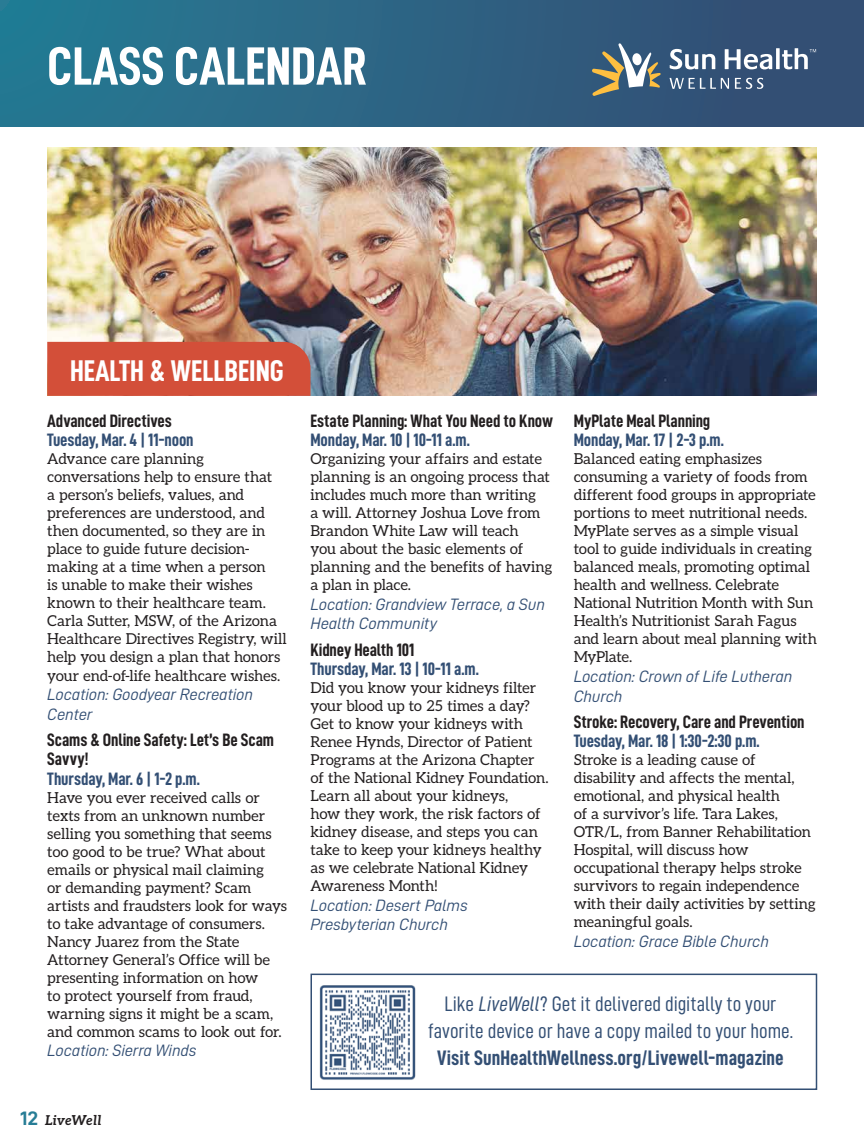
<style>
.page{position:relative;width:864px;height:1148px;background:#fff}
.page>*{position:absolute;margin:0;border:0;box-sizing:border-box;transform-origin:0 0}
.t1{font:54px "D DIN Condensed Bold";color:#fff}
.Class_Category{font:30px "D DIN Condensed Bold";color:#fff}
.t2{font:21px/27px "D DIN Condensed";color:#334f74;text-align:center}
.Class_Description{font:18px/19.5px "D DIN Condensed Bold";letter-spacing:-.01em;color:#231f20}
.Class_Description-2{font:18px/19.5px "D DIN Condensed Bold";letter-spacing:-.01em;color:#334f74}
.Class_Description-3{font:16.5px/19.5px "D DIN Italic";letter-spacing:-.01em;color:#334f74}
.Class_Description-4{font:15px/18px "Aleo";letter-spacing:-.005em;color:#231f20}
.t3{font:italic 700 13.5px "Aleo";color:#231f20}
.s1{color:#231f20}
.s2{color:#334f74}
.s3{font-family:"D DIN Exp Bold";font-weight:400;font-style:normal;font-size:19.5px;color:#277d96}
.s4{font-style:italic}
.s5{font-family:"D DIN Condensed Bold"}
</style>
<div class="page">
<img style="left:47px;top:148px;width:769px;height:248px">
<div style="left:47px;top:342px;width:263px;height:54px;background:#d34f39"></div>
<div style="left:310px;top:973px;width:507px;height:117px;border:2px solid #334f74"></div>
<img style="left:320px;top:975px;width:96px;height:105px">
<div style="left:0;top:0;width:864px;height:126px;background:linear-gradient(to right,#257b94,#354a71)"></div>
<svg style="left:670px;top:78px;width:59px;height:11px"></svg>
<svg style="left:735px;top:78px;width:28px;height:11px"></svg>
<svg style="left:592px;top:43px;width:69px;height:53px;background:#748284"></svg>
<svg style="left:670px;top:49px;width:45px;height:20px"></svg>
<svg style="left:725px;top:49px;width:47px;height:20px"></svg>
<svg style="left:776px;top:48px;width:4px;height:21px"></svg>
<svg style="left:782px;top:48px;width:34px;height:21px"></svg>
<p class="t1" style="left:47px;top:36px;width:321px">CLASS CALENDAR</p>
<p class="Class_Category" style="left:70px;top:354px;width:215px">HEALTH &amp; WELLBEING</p>
<p class="Class_Description-2" style="left:47px;top:410px;width:148px"><span class="s1">Advanced Directives<br></span>Tuesday, Mar. 4 | 11-noon</p>
<p class="Class_Description-4" style="left:47px;top:449px;width:241px">Advance care planning conversations help to ensure that<br>a person’s beliefs, values, and preferences are understood, and then documented, so they are in place to guide future decision&shy;making at a time when a person<br>is unable to make their wishes known to their healthcare team.<br>Carla Sutter, MSW, of the Arizona<br>Healthcare Directives Registry, will help you design a plan that honors your end-of-life healthcare wishes.</p>
<p class="Class_Description-3" style="left:47px;top:684px;width:207px">Location: Goodyear Recreation<br>Center</p>
<p class="Class_Description" style="left:47px;top:729px;width:228px">Scams &amp; Online Safety: Let’s Be Scam<br>Savvy!<br><span class="s2">Thursday, Mar. 6 | 1-2 p.m.</span></p>
<p class="Class_Description-4" style="left:47px;top:787px;width:242px">Have you ever received calls or texts from an unknown number selling you something that seems too good to be true? What about emails or physical mail claiming<br>or demanding payment? Scam artists and fraudsters look for ways to take advantage of consumers.<br>Nancy Juarez from the State<br>Attorney General’s Office will be presenting information on how<br>to protect yourself from fraud, warning signs it might be a scam, and common scams to look out for.</p>
<p class="Class_Description-3" style="left:47px;top:1040px;width:151px">Location: Sierra Winds</p>
<p class="t3" style="left:20px;top:1109px;width:83px"><span class="s3">12</span> LiveWell</p>
<p class="Class_Description" style="left:310px;top:410px;width:244px">Estate Planning: What You Need to Know<br><span class="s2">Monday, Mar. 10 | 10-11 a.m.</span></p>
<p class="Class_Description-4" style="left:310px;top:449px;width:243px">Organizing your affairs and estate planning is an ongoing process that includes much more than writing<br>a will. Attorney Joshua Love from<br>Brandon White Law will teach<br>you about the basic elements of planning and the benefits of having a plan in place.</p>
<p class="Class_Description-3" style="left:310px;top:594px;width:236px">Location: Grandview Terrace, a Sun<br>Health Community</p>
<p class="Class_Description-2" style="left:310px;top:639px;width:170px"><span class="s1">Kidney Health 101<br></span>Thursday, Mar. 13 | 10-11 a.m.</p>
<p class="Class_Description-4" style="left:310px;top:678px;width:240px">Did you know your kidneys filter your blood up to 25 times a day?<br>Get to know your kidneys with<br>Renee Hynds, Director of Patient<br>Programs at the Arizona Chapter of the National Kidney Foundation.<br>Learn all about your kidneys,<br>how they work, the risk factors of kidney disease, and steps you can take to keep your kidneys healthy as we celebrate National Kidney<br>Awareness Month!</p>
<p class="Class_Description-3" style="left:310px;top:895px;width:159px">Location: Desert Palms<br>Presbyterian Church</p>
<p class="Class_Description-2" style="left:574px;top:410px;width:152px"><span class="s1">MyPlate Meal Planning<br></span>Monday, Mar. 17 | 2-3 p.m.</p>
<p class="Class_Description-4" style="left:574px;top:449px;width:245px">Balanced eating emphasizes consuming a variety of foods from different food groups in appropriate portions to meet nutritional needs.<br>MyPlate serves as a simple visual tool to guide individuals in creating balanced meals, promoting optimal health and wellness. Celebrate<br>National Nutrition Month with Sun<br>Health’s Nutritionist Sarah Fagus and learn about meal planning with<br>MyPlate.</p>
<p class="Class_Description-3" style="left:574px;top:666px;width:220px">Location: Crown of Life Lutheran<br>Church</p>
<p class="Class_Description" style="left:574px;top:711px;width:232px">Stroke: Recovery, Care and Prevention<br><span class="s2">Tuesday, Mar. 18 | 1:30-2:30 p.m.</span></p>
<p class="Class_Description-4" style="left:574px;top:750px;width:243px">Stroke is a leading cause of disability and affects the mental, emotional, and physical health<br>of a survivor’s life. Tara Lakes,<br>OTR/L, from Banner Rehabilitation<br>Hospital, will discuss how occupational therapy helps stroke survivors to regain independence with their daily activities by setting meaningful goals.</p>
<p class="Class_Description-3" style="left:574px;top:931px;width:197px">Location: Grace Bible Church</p>
<p class="t2" style="left:428px;top:990px;width:367px">Like <span class="s4">LiveWell</span>? Get it delivered digitally to your favorite device or have a copy mailed to your home.<br><span class="s5">Visit SunHealthWellness.org/Livewell-magazine</span></p>
</div>
